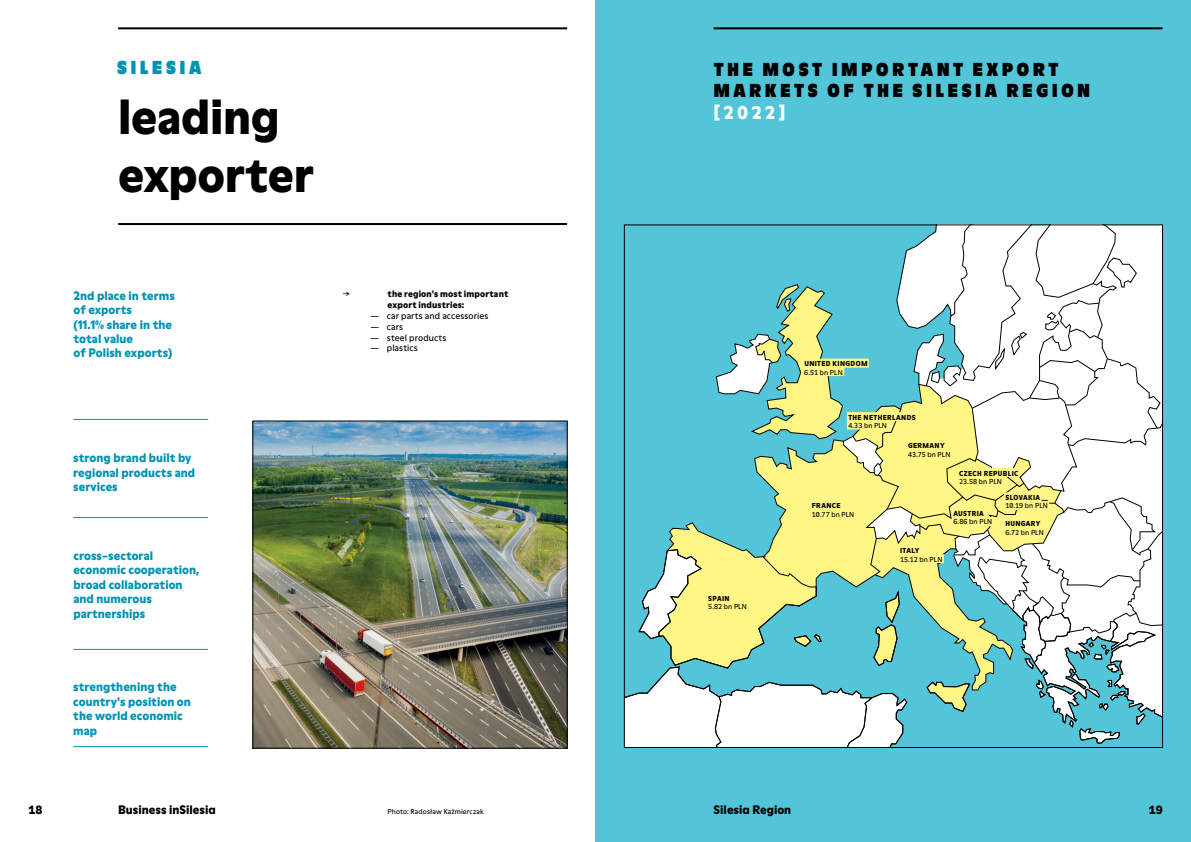
<style>
.page{position:relative;width:1191px;height:842px;background:#fff}
.page>*{position:absolute;margin:0;border:0;box-sizing:border-box;transform-origin:0 0}
.t1{font:900 48px/57.6px "Moderne LL";letter-spacing:-.01em;color:#000}
.t2{font:900 18px/21.6px "Moderne LL";letter-spacing:.215em;color:#000}
.t3{font:900 18px "Moderne LL";letter-spacing:.22em;color:#0093b3}
.t4{font:900 18px "Moderne LL";color:#fff}
.t5{font:900 12px/14.4px "Moderne LL";color:#0093b3}
.t6{font:900 12px "Moderne LL";color:#000}
.t7{font:9px "Moderne LL";letter-spacing:.01em;color:#000}
.t8{font:900 9px/10.8px "Moderne LL";letter-spacing:.015em;color:#000}
.t9{font:7px "Moderne LL";letter-spacing:.015em;color:#000}
.t10{font:900 7px "Moderne LL";letter-spacing:.055em;color:#000}
</style>
<div class="page">
<hr style="left:118px;top:27px;width:449px;height:2px;background:#000">
<hr style="left:118px;top:223px;width:449px;height:2px;background:#000">
<hr style="left:73px;top:419px;width:135px;height:1px;background:#0093b3">
<hr style="left:73px;top:746px;width:135px;height:1px;background:#0093b3">
<hr style="left:73px;top:517px;width:135px;height:1px;background:#0093b3">
<hr style="left:73px;top:649px;width:135px;height:1px;background:#0093b3">
<img style="left:254px;top:423px;width:311px;height:323px">
<div style="left:252px;top:421px;width:315px;height:327px;border:1px solid #000"></div>
<div style="left:595px;top:0;width:596px;height:842px;background:#52c6d8"></div>
<hr style="left:713px;top:27px;width:449px;height:2px;background:#000">
<svg style="left:626px;top:227px;width:534px;height:519px"></svg>
<div style="left:906px;top:441px;width:40px;height:9px;background:#fff685"></div>
<div style="left:906px;top:449px;width:46px;height:9px;background:#fff685"></div>
<div style="left:957px;top:468px;width:62px;height:9px;background:#fff685"></div>
<div style="left:957px;top:476px;width:46px;height:9px;background:#fff685"></div>
<div style="left:898px;top:546px;width:22px;height:9px;background:#fff685"></div>
<div style="left:898px;top:554px;width:46px;height:9px;background:#fff685"></div>
<div style="left:810px;top:501px;width:32px;height:9px;background:#fff685"></div>
<div style="left:810px;top:509px;width:45px;height:9px;background:#fff685"></div>
<div style="left:1004px;top:492px;width:37px;height:9px;background:#fff685"></div>
<div style="left:1004px;top:501px;width:45px;height:9px;background:#fff685"></div>
<div style="left:952px;top:508px;width:33px;height:9px;background:#fff685"></div>
<div style="left:952px;top:517px;width:41px;height:9px;background:#fff685"></div>
<div style="left:1004px;top:519px;width:37px;height:9px;background:#fff685"></div>
<div style="left:1004px;top:527px;width:41px;height:9px;background:#fff685"></div>
<div style="left:803px;top:359px;width:66px;height:9px;background:#fff685"></div>
<div style="left:803px;top:367px;width:41px;height:9px;background:#fff685"></div>
<div style="left:707px;top:593px;width:24px;height:9px;background:#fff685"></div>
<div style="left:707px;top:601px;width:41px;height:9px;background:#fff685"></div>
<div style="left:847px;top:412px;width:70px;height:9px;background:#fff685"></div>
<div style="left:847px;top:420px;width:41px;height:9px;background:#fff685"></div>
<h2 class="t3" style="left:117px;top:55px;width:86px">SILESIA</h2>
<h1 class="t1" style="left:118px;top:85px;width:197px">leading exporter</h1>
<h2 class="t2" style="left:713px;top:57px;width:378px">THE MOST IMPORTANT EXPORT<br>MARKETS OF THE SILESIA REGION</h2>
<h2 class="t4" style="left:713px;top:100px;width:73px">[2022]</h2>
<p class="t6" style="left:28px;top:801px;width:15px">18</p>
<p class="t5" style="left:73px;top:287px;width:103px">2nd place in terms of exports<br>(11.1% share in the total value<br>of Polish exports)</p>
<p class="t5" style="left:73px;top:450px;width:123px">strong brand built by regional products and services</p>
<p class="t5" style="left:73px;top:548px;width:128px">cross-sectoral economic cooperation, broad collaboration and numerous partnerships</p>
<p class="t5" style="left:73px;top:679px;width:119px">strengthening the country's position on the world economic map</p>
<p class="t7" style="left:343px;top:288px;width:9px">→</p>
<p class="t8" style="left:387px;top:288px;width:122px">the region's most important export industries:</p>
<p class="t7" style="left:370px;top:310px;width:119px">— car parts and accessories</p>
<p class="t7" style="left:370px;top:320px;width:34px">— cars</p>
<p class="t7" style="left:370px;top:331px;width:77px">— steel products</p>
<p class="t7" style="left:370px;top:342px;width:49px">— plastics</p>
<p class="t10" style="left:708px;top:593px;width:23px">SPAIN</p>
<p class="t9" style="left:708px;top:602px;width:40px">5.82 bn PLN</p>
<p class="t10" style="left:804px;top:359px;width:65px">UNITED KINGDOM</p>
<p class="t9" style="left:804px;top:367px;width:40px">6.51 bn PLN</p>
<p class="t10" style="left:848px;top:412px;width:69px">THE NETHERLANDS</p>
<p class="t9" style="left:848px;top:421px;width:40px">4.33 bn PLN</p>
<p class="t10" style="left:812px;top:501px;width:30px">FRANCE</p>
<p class="t9" style="left:812px;top:509px;width:44px">10.77 bn PLN</p>
<p class="t10" style="left:908px;top:441px;width:38px">GERMANY</p>
<p class="t9" style="left:908px;top:449px;width:44px">43.75 bn PLN</p>
<p class="t10" style="left:959px;top:468px;width:61px">CZECH REPUBLIC</p>
<p class="t9" style="left:959px;top:477px;width:44px">23.58 bn PLN</p>
<p class="t10" style="left:1005px;top:493px;width:36px">SLOVAKIA</p>
<p class="t9" style="left:1005px;top:501px;width:44px">10.19 bn PLN</p>
<p class="t10" style="left:900px;top:546px;width:21px">ITALY</p>
<p class="t9" style="left:900px;top:554px;width:44px">15.12 bn PLN</p>
<p class="t10" style="left:953px;top:509px;width:32px">AUSTRIA</p>
<p class="t9" style="left:953px;top:517px;width:40px">6.86 bn PLN</p>
<p class="t10" style="left:1005px;top:519px;width:37px">HUNGARY</p>
<p class="t9" style="left:1005px;top:527px;width:40px">6.72 bn PLN</p>
<p class="t6" style="left:118px;top:801px;width:99px">Business inSilesia</p>
<p class="t6" style="left:713px;top:801px;width:79px">Silesia Region</p>
<p class="t6" style="left:1148px;top:801px;width:15px">19</p>
<p class="t9" style="left:387px;top:806px;width:97px">Photo: Radosław Kaźmierczak</p>
</div>
